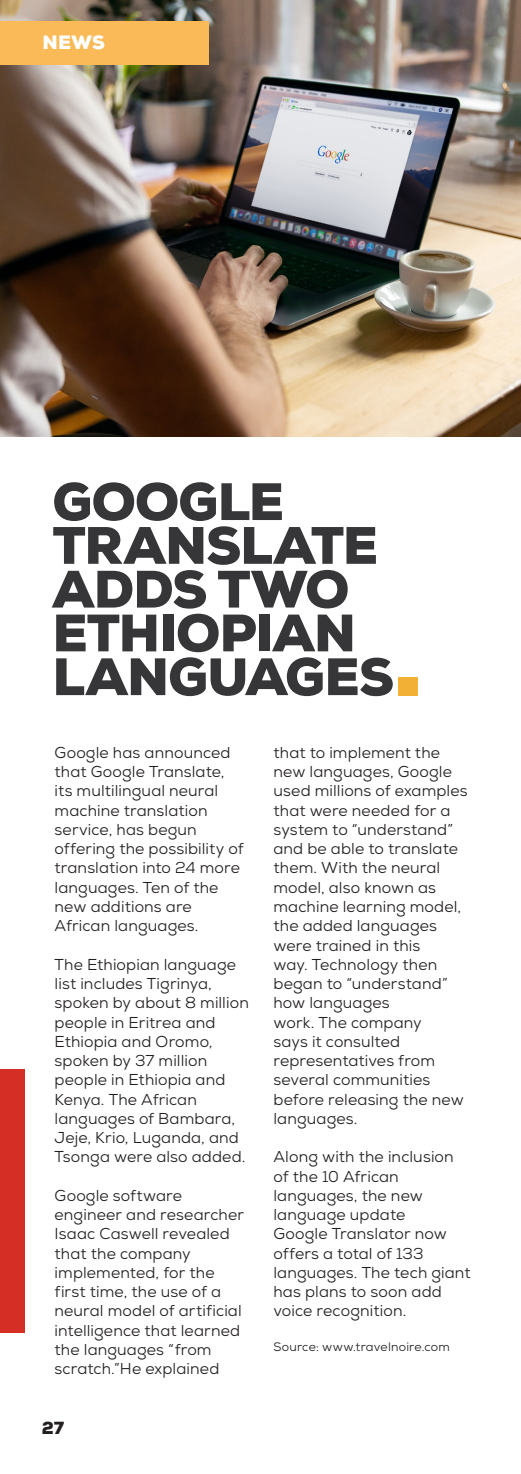
<style>
.page{position:relative;width:521px;height:1474px;background:#fff}
.page>*{position:absolute;margin:0;border:0;box-sizing:border-box;transform-origin:0 0}
.t1{font:900 52.5px/43.8px "Nexa";letter-spacing:-.015em;color:#363538}
.t2{font:900 19.25px "Nexa";color:#fff}
.t3{font:900 17.5px "Nexa";color:#231f20}
.Contact{font:15.75px/19.2px "Nexa";letter-spacing:.01em;color:#231f20}
.Contact-2{font:12.25px "Nexa";letter-spacing:.015em;color:#231f20}
.s1{font-family:"Mont Heavy DEMO";font-weight:400;font-size:105px;color:#f2b035}
</style>
<div class="page">
<img style="left:0;top:0;width:521px;height:437px">
<div style="left:0;top:21px;width:208px;height:43px;background:#f9ba57"></div>
<div style="left:0;top:1069px;width:25px;height:263px;background:#d52f25"></div>
<p class="t2" style="left:42px;top:30px;width:64px">NEWS</p>
<p class="t1" style="left:52px;top:480px;width:371px">GOOGLE<br>TRANSLATE<br>ADDS TWO<br>ETHIOPIAN<br>LANGUAGES<span class="s1">.</span></p>
<p class="Contact" style="left:55px;top:743px;width:191px">Google has announced that Google Translate, its multilingual neural machine translation service, has begun offering the possibility of translation into 24 more languages. Ten of the new additions are</p>
<p class="Contact" style="left:55px;top:916px;width:145px">African languages.</p>
<p class="Contact" style="left:55px;top:954px;width:196px">The Ethiopian language list includes Tigrinya, spoken by about 8 million people in Eritrea and<br>Ethiopia and Oromo, spoken by 37 million people in Ethiopia and<br>Kenya. The African languages of Bambara,<br>Jeje, Krio, Luganda, and<br>Tsonga were also added.</p>
<p class="Contact" style="left:55px;top:1185px;width:191px">Google software engineer and researcher<br>Isaac Caswell revealed that the company implemented, for the first time, the use of a neural model of artificial intelligence that learned the languages “from scratch.”He explained</p>
<p class="t3" style="left:42px;top:1416px;width:24px">27</p>
<p class="Contact" style="left:273px;top:743px;width:196px">that to implement the new languages, Google used millions of examples that were needed for a system to “understand” and be able to translate them. With the neural model, also known as machine learning model, the added languages were trained in this<br>way. Technology then began to “understand” how languages<br>work. The company<br>says it consulted representatives from several communities before releasing the new languages.</p>
<p class="Contact" style="left:273px;top:1147px;width:182px">Along with the inclusion of the 10 African languages, the new language update</p>
<p class="Contact" style="left:273px;top:1224px;width:198px">Google Translator now offers a total of 133 languages. The tech giant has plans to soon add voice recognition.</p>
<p class="Contact-2" style="left:273px;top:1339px;width:178px">Source: www.travelnoire.com</p>
</div>
